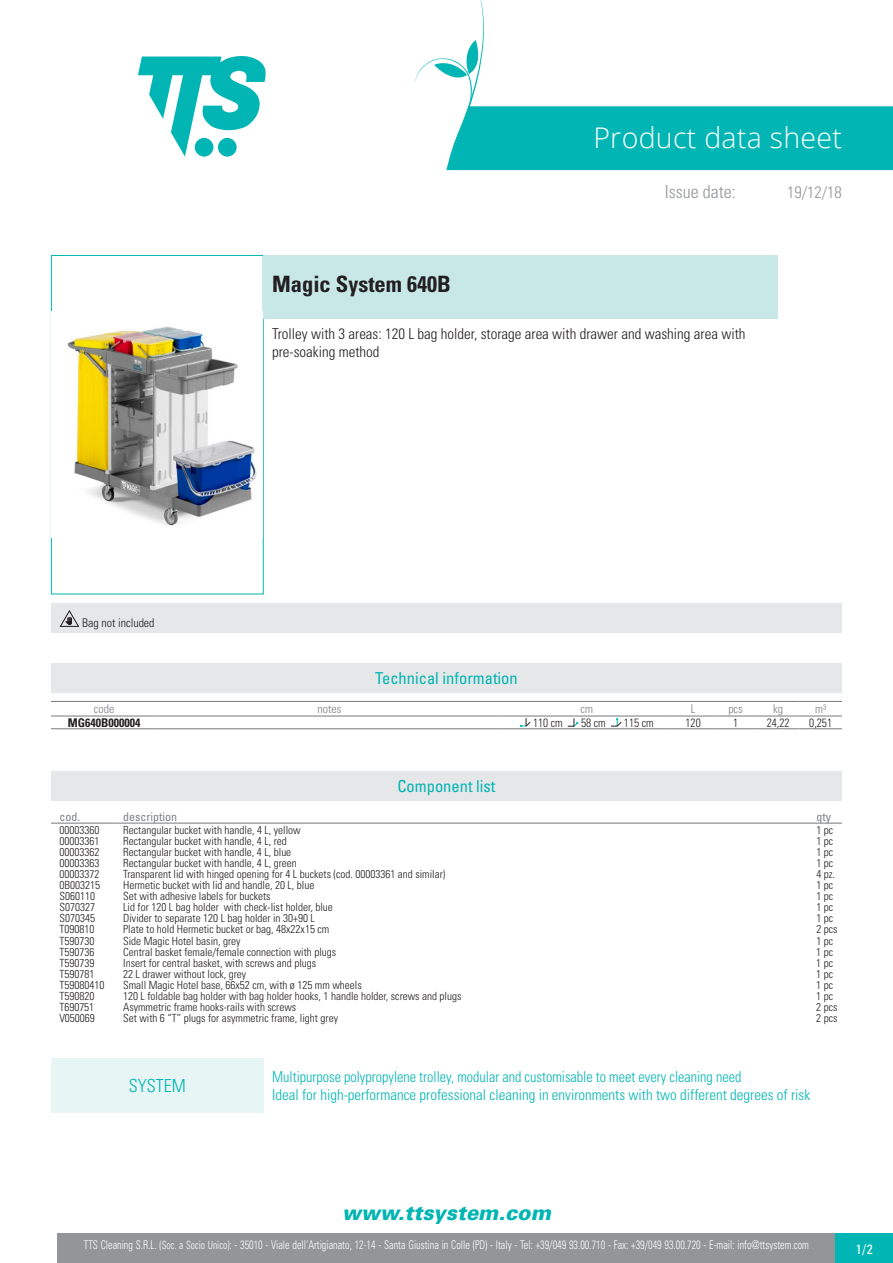
<style>
.page{position:relative;width:893px;height:1263px;background:#fff}
.page>*{position:absolute;margin:0;border:0;box-sizing:border-box;transform-origin:0 0}
.t1{font:300 28.5px "Open Sans";letter-spacing:.01em;color:#fff}
.t2{font:700 condensed 22.5px "Univers LT Std";color:#231f20}
.t3{font:italic 900 20.85px "Univers";color:#00b5b3;scale:.96 1}
.t4{font:300 condensed 18px "Univers";color:#939598}
.t5{font:300 condensed 18px "Univers LT Std";color:#00b5b3}
.t6{font:condensed 16.5px "Univers";color:#00b5b3}
.t7{font:condensed 16.5px "Univers LT Std";color:#00b5b3}
.t8{font:300 condensed 16.5px "Univers";color:#939598}
.t9{font:300 condensed 15px/18px "Univers LT Std";color:#00b5b3;scale:.95 1}
.t10{font:300 condensed 15px/18px "Univers LT Std";color:#231f20}
.t11{font:condensed 13.5px "Univers";color:#fff}
.t12{font:300 condensed 12px "Univers";color:#fff;scale:.85 1}
.t13{font:300 condensed 12px "Univers";color:#231f20;scale:.95 1}
.t14{font:300 condensed 12px "Univers";color:#808285}
.t15{font:condensed 12px "Univers";color:#808285}
.t16{font:300 condensed 12px "Univers";color:#231f20}
.t17{font:700 condensed 12px "Univers";color:#231f20}
.t18{font:300 condensed 11.25px "Univers";color:#231f20}
.s1{font-size:11.25px}
</style>
<div class="page">
<svg style="left:138px;top:56px;width:128px;height:101px"></svg>
<div style="left:57px;top:1233px;width:779px;height:30px;background:#939598"></div>
<div style="left:836px;top:1233px;width:57px;height:30px;background:#00b5b3"></div>
<svg style="left:415px;top:0;width:478px;height:170px"></svg>
<div style="left:51px;top:255px;width:213px;height:339px;border:1px solid #00b5b3"></div>
<img style="left:52px;top:312px;width:211px;height:226px">
<div style="left:264px;top:255px;width:514px;height:64px;background:#c8e8e8"></div>
<div style="left:51px;top:604px;width:791px;height:29px;background:#e6e7e9"></div>
<svg style="left:60px;top:610px;width:19px;height:17px"></svg>
<div style="left:51px;top:663px;width:791px;height:30px;background:#e6e7e9"></div>
<hr style="left:51px;top:701px;width:106px;height:1px;background:#76787b">
<hr style="left:157px;top:701px;width:345px;height:1px;background:#76787b">
<hr style="left:502px;top:701px;width:170px;height:1px;background:#76787b">
<hr style="left:672px;top:701px;width:42px;height:1px;background:#76787b">
<hr style="left:714px;top:701px;width:43px;height:1px;background:#76787b">
<hr style="left:757px;top:701px;width:42px;height:1px;background:#76787b">
<hr style="left:799px;top:701px;width:43px;height:1px;background:#76787b">
<hr style="left:51px;top:716px;width:106px;height:1px;background:#76787b">
<hr style="left:51px;top:728px;width:106px;height:1px;background:#76787b">
<hr style="left:157px;top:716px;width:345px;height:1px;background:#76787b">
<hr style="left:157px;top:728px;width:345px;height:1px;background:#76787b">
<hr style="left:502px;top:716px;width:170px;height:1px;background:#76787b">
<hr style="left:502px;top:728px;width:170px;height:1px;background:#76787b">
<hr style="left:672px;top:716px;width:42px;height:1px;background:#76787b">
<hr style="left:672px;top:728px;width:42px;height:1px;background:#76787b">
<hr style="left:714px;top:716px;width:43px;height:1px;background:#76787b">
<hr style="left:714px;top:728px;width:43px;height:1px;background:#76787b">
<hr style="left:757px;top:716px;width:42px;height:1px;background:#76787b">
<hr style="left:757px;top:728px;width:42px;height:1px;background:#76787b">
<hr style="left:799px;top:716px;width:43px;height:1px;background:#76787b">
<hr style="left:799px;top:728px;width:43px;height:1px;background:#76787b">
<svg style="left:520px;top:718px;width:11px;height:9px"></svg>
<svg style="left:568px;top:718px;width:10px;height:9px"></svg>
<svg style="left:611px;top:718px;width:10px;height:9px"></svg>
<div style="left:51px;top:771px;width:791px;height:30px;background:#e6e7e9"></div>
<hr style="left:51px;top:823px;width:64px;height:1px;background:#76787b">
<hr style="left:115px;top:823px;width:693px;height:1px;background:#76787b">
<hr style="left:808px;top:823px;width:34px;height:1px;background:#76787b">
<div style="left:51px;top:1058px;width:213px;height:54px;background:#e8f5f5"></div>
<p class="t1" style="left:593px;top:118px;width:250px">Product data sheet</p>
<p class="t4" style="left:665px;top:181px;width:72px">Issue date:</p>
<p class="t8" style="left:787px;top:182px;width:56px">19/12/18</p>
<p class="t2" style="left:272px;top:270px;width:180px">Magic System 640B</p>
<p class="t10" style="left:272px;top:324px;width:475px">Trolley with 3 areas: 120 L bag holder, storage area with drawer and washing area with pre-soaking method</p>
<p class="t16" style="left:82px;top:615px;width:74px">Bag not included</p>
<p class="t6" style="left:375px;top:668px;width:144px">Technical information</p>
<p class="t14" style="left:94px;top:702px;width:22px">code</p>
<p class="t14" style="left:318px;top:702px;width:25px">notes</p>
<p class="t14" style="left:580px;top:702px;width:14px">cm</p>
<p class="t14" style="left:691px;top:702px;width:6px">L</p>
<p class="t14" style="left:728px;top:702px;width:16px">pcs</p>
<p class="t14" style="left:773px;top:702px;width:11px">kg</p>
<p class="t14" style="left:815px;top:702px;width:13px">m³</p>
<p class="t17" style="left:68px;top:715px;width:74px">MG640B000004</p>
<p class="t13" style="left:533px;top:716px;width:33px">110 cm</p>
<p class="t13" style="left:581px;top:716px;width:27px">58 cm</p>
<p class="t13" style="left:624px;top:716px;width:33px">115 cm</p>
<p class="t13" style="left:685px;top:716px;width:17px">120</p>
<p class="t13" style="left:733px;top:716px;width:7px">1</p>
<p class="t13" style="left:767px;top:716px;width:25px">24,22</p>
<p class="t13" style="left:809px;top:716px;width:25px">0,251</p>
<p class="t7" style="left:397px;top:775px;width:100px">Component list</p>
<p class="t15" style="left:60px;top:809px;width:22px">cod.</p>
<p class="t15" style="left:123px;top:809px;width:55px">description</p>
<p class="t15" style="left:816px;top:809px;width:16px">qty</p>
<p class="t18" style="left:60px;top:823px;width:41px">00003360</p>
<p class="t18" style="left:123px;top:823px;width:179px">Rectangular bucket with handle, 4 L, yellow</p>
<p class="t18" style="left:816px;top:823px;width:18px">1 pc</p>
<p class="t18" style="left:60px;top:834px;width:41px">00003361</p>
<p class="t18" style="left:123px;top:834px;width:165px">Rectangular bucket with handle, 4 L, red</p>
<p class="t18" style="left:816px;top:834px;width:18px">1 pc</p>
<p class="t18" style="left:60px;top:845px;width:41px">00003362</p>
<p class="t18" style="left:123px;top:845px;width:170px">Rectangular bucket with handle, 4 L, blue</p>
<p class="t18" style="left:816px;top:845px;width:18px">1 pc</p>
<p class="t18" style="left:59px;top:856px;width:41px">00003363</p>
<p class="t18" style="left:123px;top:856px;width:175px">Rectangular bucket with handle, 4 L, green</p>
<p class="t18" style="left:816px;top:856px;width:18px">1 pc</p>
<p class="t18" style="left:59px;top:867px;width:41px">00003372</p>
<p class="t18" style="left:123px;top:867px;width:324px">Transparent lid with hinged opening for 4 L buckets (cod. 00003361 and similar)</p>
<p class="t18" style="left:816px;top:867px;width:20px">4 pz.</p>
<p class="t18" style="left:59px;top:879px;width:42px">0B003215</p>
<p class="t18" style="left:123px;top:879px;width:193px">Hermetic bucket with lid and handle, 20 L, blue</p>
<p class="t18" style="left:816px;top:879px;width:18px">1 pc</p>
<p class="t18" style="left:59px;top:890px;width:37px">S060110</p>
<p class="t18" style="left:123px;top:890px;width:149px">Set with adhesive labels for buckets</p>
<p class="t18" style="left:816px;top:890px;width:18px">1 pc</p>
<p class="t18" style="left:59px;top:901px;width:37px">S070327</p>
<p class="t18" style="left:123px;top:901px;width:211px">Lid for 120 L bag holder with check-list holder, blue</p>
<p class="t18" style="left:816px;top:901px;width:18px">1 pc</p>
<p class="t18" style="left:59px;top:912px;width:37px">S070345</p>
<p class="t18" style="left:123px;top:912px;width:193px">Divider to separate 120 L bag holder in 30+90 L</p>
<p class="t18" style="left:816px;top:912px;width:18px">1 pc</p>
<p class="t18" style="left:59px;top:923px;width:36px">T090810</p>
<p class="t18" style="left:123px;top:923px;width:208px">Plate to hold Hermetic bucket or bag, 48x22x15 cm</p>
<p class="t18" style="left:816px;top:923px;width:23px">2 pcs</p>
<p class="t18" style="left:59px;top:934px;width:36px">T590730</p>
<p class="t18" style="left:123px;top:934px;width:119px">Side Magic Hotel basin, grey</p>
<p class="t18" style="left:816px;top:934px;width:18px">1 pc</p>
<p class="t18" style="left:59px;top:945px;width:36px">T590736</p>
<p class="t18" style="left:123px;top:945px;width:215px">Central basket female/female connection with plugs</p>
<p class="t18" style="left:816px;top:945px;width:18px">1 pc</p>
<p class="t18" style="left:59px;top:956px;width:36px">T590739</p>
<p class="t18" style="left:123px;top:956px;width:195px">Insert for central basket, with screws and plugs</p>
<p class="t18" style="left:816px;top:956px;width:18px">1 pc</p>
<p class="t18" style="left:59px;top:967px;width:36px">T590781</p>
<p class="t18" style="left:123px;top:967px;width:125px">22 L drawer without lock, grey</p>
<p class="t18" style="left:816px;top:967px;width:18px">1 pc</p>
<p class="t18" style="left:59px;top:978px;width:46px">T59080410</p>
<p class="t18" style="left:123px;top:978px;width:240px">Small Magic Hotel base, 66x52 cm, with ø 125 mm wheels</p>
<p class="t18" style="left:816px;top:978px;width:18px">1 pc</p>
<p class="t18" style="left:59px;top:989px;width:36px">T590820</p>
<p class="t18" style="left:123px;top:989px;width:340px">120 L foldable bag holder with bag holder hooks, 1 handle holder, screws and plugs</p>
<p class="t18" style="left:816px;top:989px;width:18px">1 pc</p>
<p class="t18" style="left:59px;top:1000px;width:36px">T690751</p>
<p class="t18" style="left:123px;top:1000px;width:175px">Asymmetric frame hooks-rails with screws</p>
<p class="t18" style="left:816px;top:1000px;width:23px">2 pcs</p>
<p class="t18" style="left:59px;top:1011px;width:37px">V050069</p>
<p class="t18" style="left:123px;top:1011px;width:216px">Set with 6 “T” plugs for asymmetric frame, light grey</p>
<p class="t18" style="left:816px;top:1011px;width:23px">2 pcs</p>
<p class="t5" style="left:129px;top:1075px;width:58px">SYSTEM</p>
<p class="t9" style="left:272px;top:1067px;width:568px">Multipurpose polypropylene trolley, modular and customisable to meet every cleaning need<br>Ideal for high-performance professional cleaning in environments with two different degrees of risk</p>
<h3 class="t3" style="left:342px;top:1200px;width:219px">www.ttsystem.com</h3>
<p class="t12" style="left:84px;top:1238px;width:855px">TTS Cleaning S.R.L. <span class="s1">(Soc. a Socio Unico)</span>: - 35010 - Viale dell’Artigianato, 12-14 - Santa Giustina in Colle (PD) - Italy - Tel: +39/049 93.00.710 - Fax: +39/049 93.00.720 - E-mail: info@ttsystem.com</p>
<p class="t11" style="left:856px;top:1240px;width:19px">1/2</p>
</div>
